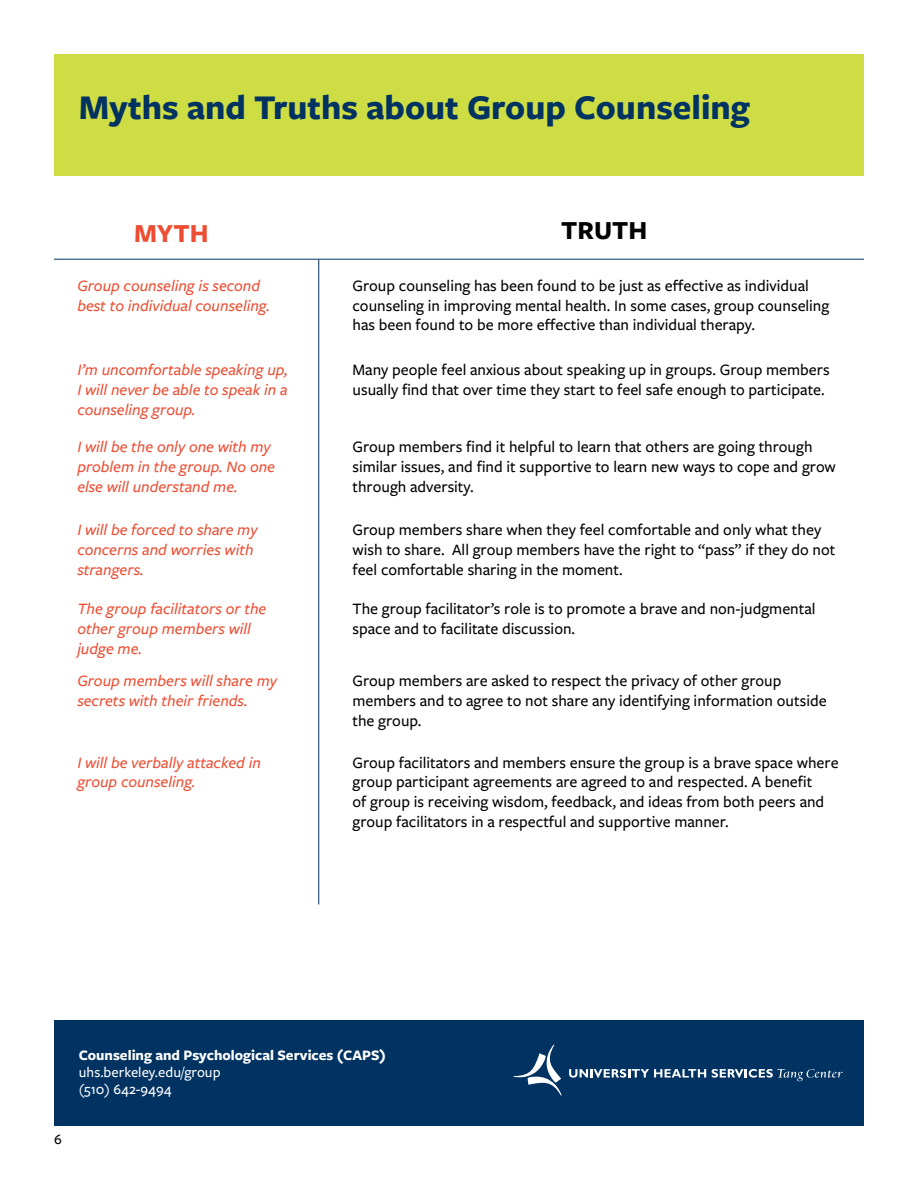
<style>
.page{position:relative;width:918px;height:1188px;background:#fff}
.page>*{position:absolute;margin:0;border:0;box-sizing:border-box;transform-origin:0 0}
.t1{font:700 36px "Freight Sans Pro";color:#003262}
.t2{font:700 27px "Freight Sans Pro";color:#000}
.t3{font:700 27px "Freight Sans Pro";color:#ed4e33}
.t4{font:500 16.5px/19.8px "Freight Sans Pro";color:#000}
.t5{font:italic 500 16.5px/19.8px "Freight Sans Pro";color:#ed4e33}
.t6{font:700 15px "Freight Sans Pro";color:#fff}
.t7{font:500 15px/17.2px "Freight Sans Pro";color:#fff}
.t8{font:500 15px "Freight Sans Pro";color:#000}
</style>
<div class="page">
<div style="left:54px;top:1020px;width:810px;height:105px;background:#003262"></div>
<svg style="left:514px;top:1045px;width:48px;height:51px"></svg>
<svg style="left:569px;top:1069px;width:137px;height:9px"></svg>
<svg style="left:712px;top:1069px;width:131px;height:12px"></svg>
<div style="left:54px;top:54px;width:810px;height:122px;background:#cfdd45"></div>
<hr style="left:318px;top:260px;width:1px;height:644px;background:#003262">
<hr style="left:54px;top:259px;width:810px;height:1px;background:#003262">
<h1 class="t1" style="left:79px;top:82px;width:673px">Myths and Truths about Group Counseling</h1>
<h2 class="t3" style="left:134px;top:214px;width:76px">MYTH</h2>
<h2 class="t2" style="left:561px;top:211px;width:88px">TRUTH</h2>
<p class="t5" style="left:77px;top:275px;width:194px">Group counseling is second best to individual counseling.</p>
<p class="t4" style="left:353px;top:275px;width:478px">Group counseling has been found to be just as effective as individual counseling in improving mental health. In some cases, group counseling has been found to be more effective than individual therapy.</p>
<p class="t5" style="left:77px;top:359px;width:212px;text-align:justify">I’m uncomfortable speaking up, I will never be able to speak in a counseling group.</p>
<p class="t4" style="left:353px;top:359px;width:479px">Many people feel anxious about speaking up in groups. Group members usually find that over time they start to feel safe enough to participate.</p>
<p class="t5" style="left:77px;top:436px;width:199px">I will be the only one with my problem in the group. No one else will understand me.</p>
<p class="t4" style="left:353px;top:436px;width:485px">Group members find it helpful to learn that others are going through similar issues, and find it supportive to learn new ways to cope and grow through adversity.</p>
<p class="t5" style="left:77px;top:520px;width:182px">I will be forced to share my concerns and worries with strangers.</p>
<p class="t4" style="left:353px;top:520px;width:484px">Group members share when they feel comfortable and only what they wish to share. All group members have the right to “pass” if they do not feel comfortable sharing in the moment.</p>
<p class="t5" style="left:77px;top:598px;width:191px">The group facilitators or the other group members will judge me.</p>
<p class="t4" style="left:353px;top:598px;width:465px">The group facilitator’s role is to promote a brave and non-judgmental space and to facilitate discussion.</p>
<p class="t5" style="left:77px;top:671px;width:201px">Group members will share my secrets with their friends.</p>
<p class="t4" style="left:353px;top:671px;width:476px">Group members are asked to respect the privacy of other group members and to agree to not share any identifying information outside the group.</p>
<p class="t5" style="left:77px;top:752px;width:185px">I will be verbally attacked in group counseling.</p>
<p class="t4" style="left:353px;top:752px;width:488px">Group facilitators and members ensure the group is a brave space where group participant agreements are agreed to and respected. A benefit<br>of group is receiving wisdom, feedback, and ideas from both peers and group facilitators in a respectful and supportive manner.</p>
<p class="t8" style="left:54px;top:1129px;width:9px">6</p>
<p class="t6" style="left:79px;top:1045px;width:309px">Counseling and Psychological Services (CAPS)</p>
<p class="t7" style="left:79px;top:1063px;width:143px">uhs.berkeley.edu/group (510) 642-9494</p>
</div>
